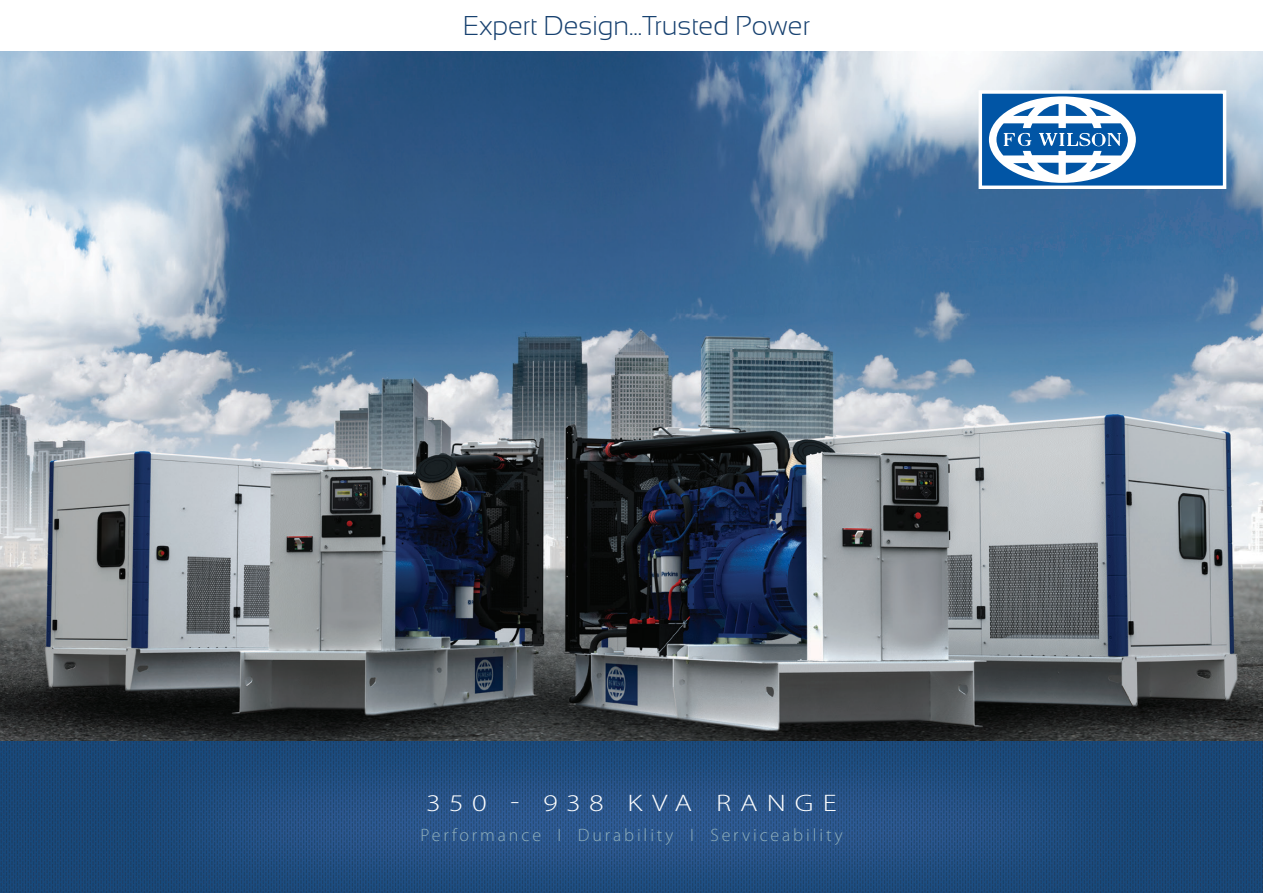
<style>
.page{position:relative;width:1263px;height:893px;background:#fff}
.page>*{position:absolute;margin:0;border:0;box-sizing:border-box;transform-origin:0 0}
.t1{font:300 27px "Sansation";color:#16406f}
.t2{font:300 24px "Myriad Pro";letter-spacing:.29em;color:#fff;scale:1.25 1}
.t3{font:300 18px "Myriad Pro";letter-spacing:.16em;color:#90b0bc}
</style>
<div class="page">
<img style="left:0;top:51px;width:1263px;height:690px">
<img style="left:0;top:741px;width:1263px;height:152px">
<div style="left:980px;top:92px;width:244px;height:95px;background:#0155a5"></div>
<div style="left:978px;top:90px;width:248px;height:99px;border:3px solid #fff"></div>
<svg style="left:989px;top:96px;width:147px;height:87px"></svg>
<h1 class="t1" style="left:463px;top:11px;width:348px">Expert Design...Trusted Power</h1>
<h2 class="t2" style="left:426px;top:789px;width:330px">350 - 938 KVA RANGE</h2>
<p class="t3" style="left:420px;top:824px;width:424px">Performance I Durability I Serviceability</p>
</div>
